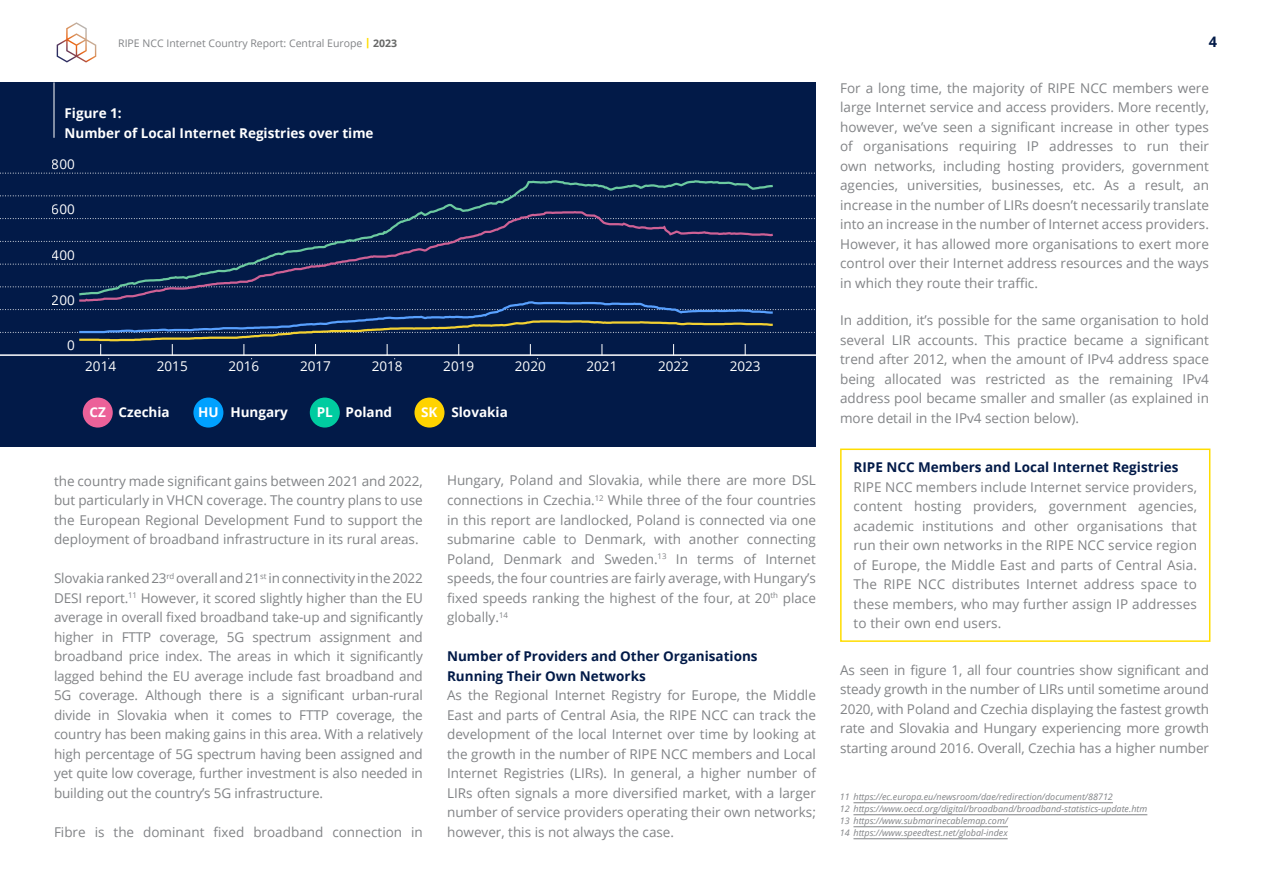
<style>
.page{position:relative;width:1263px;height:893px;background:#fff}
.page>*{position:absolute;margin:0;border:0;box-sizing:border-box;transform-origin:0 0}
.t1{font:700 14.55px "Open Sans";color:#021a48}
.t2{font:13.5px/19.5px "Open Sans";color:#818386;text-align:justify}
.t3{font:700 13.5px/19.5px "Open Sans";color:#021a48}
.t4{font:700 13.5px/19.5px "Open Sans";color:#fff}
.t5{font:13.5px "Open Sans";color:#fff}
.t6{font:10.5px "Open Sans";color:#818386}
.t7{font:italic 9px/12px "Open Sans";color:#818386}
.s1{font-weight:800;color:#fd0}
.s2{font-weight:700;color:#676867}
</style>
<div class="page">
<svg style="left:57px;top:22px;width:39px;height:41px"></svg>
<div style="left:840px;top:448px;width:370px;height:194px;border:2px solid #fd0"></div>
<div style="left:0;top:82px;width:816px;height:364px;background:#021a48"></div>
<hr style="left:54px;top:82px;width:1px;height:56px;background:#fff">
<svg style="left:0;top:286px;width:815px;height:1px"></svg>
<svg style="left:0;top:264px;width:815px;height:1px"></svg>
<svg style="left:0;top:218px;width:815px;height:1px"></svg>
<svg style="left:0;top:195px;width:815px;height:1px"></svg>
<svg style="left:0;top:241px;width:815px;height:1px"></svg>
<svg style="left:0;top:173px;width:815px;height:1px"></svg>
<div style="left:310px;top:398px;width:30px;height:30px;background:#00cca0;border-radius:50%"></div>
<div style="left:83px;top:398px;width:30px;height:30px;background:#ec6199;border-radius:50%"></div>
<div style="left:193px;top:398px;width:30px;height:30px;background:#00a1ff;border-radius:50%"></div>
<div style="left:414px;top:398px;width:30px;height:30px;background:#ffd300;border-radius:50%"></div>
<svg style="left:77px;top:180px;width:698px;height:30px"></svg>
<svg style="left:77px;top:210px;width:699px;height:90px"></svg>
<hr style="left:79px;top:173px;width:1px;height:181px;background:#fff">
<svg style="left:0;top:300px;width:816px;height:59px"></svg>
<hr style="left:853px;top:802px;width:260px;height:1px;background:#818386">
<hr style="left:853px;top:814px;width:294px;height:1px;background:#818386">
<hr style="left:853px;top:826px;width:155px;height:1px;background:#818386">
<hr style="left:853px;top:838px;width:155px;height:1px;background:#818386">
<p class="t6" style="left:118px;top:36px;width:280px">RIPE NCC Internet Country Report: Central Europe <span class="s1">|</span> <span class="s2">2023</span></p>
<p class="t1" style="left:1209px;top:32px;width:10px">4</p>
<p class="t4" style="left:64px;top:103px;width:311px">Figure 1:<br>Number of Local Internet Registries over time</p>
<p class="t5" style="left:52px;top:155px;width:25px">800</p>
<p class="t5" style="left:52px;top:200px;width:25px">600</p>
<p class="t5" style="left:52px;top:245px;width:25px">400</p>
<p class="t5" style="left:52px;top:291px;width:25px">200</p>
<p class="t5" style="left:67px;top:336px;width:9px">0</p>
<p class="t5" style="left:85px;top:357px;width:32px">2014</p>
<p class="t5" style="left:157px;top:357px;width:32px">2015</p>
<p class="t5" style="left:228px;top:357px;width:32px">2016</p>
<p class="t5" style="left:300px;top:357px;width:32px">2017</p>
<p class="t5" style="left:372px;top:357px;width:32px">2018</p>
<p class="t5" style="left:443px;top:357px;width:32px">2019</p>
<p class="t5" style="left:515px;top:357px;width:32px">2020</p>
<p class="t5" style="left:586px;top:357px;width:32px">2021</p>
<p class="t5" style="left:658px;top:357px;width:32px">2022</p>
<p class="t5" style="left:730px;top:357px;width:32px">2023</p>
<p class="t4" style="left:90px;top:402px;width:82px">CZ Czechia</p>
<p class="t4" style="left:198px;top:402px;width:91px">HU Hungary</p>
<p class="t4" style="left:317px;top:402px;width:77px">PL Poland</p>
<p class="t4" style="left:421px;top:402px;width:88px">SK Slovakia</p>
<p class="t2" style="left:54px;top:471px;width:370px">the country made significant gains between 2021 and 2022, but particularly in VHCN coverage. The country plans to use the European Regional Development Fund to support the deployment of broadband infrastructure in its rural areas.</p>
<p class="t2" style="left:54px;top:568px;width:370px">Slovakia ranked 23<sup>rd</sup> overall and 21<sup>st</sup> in connectivity in the 2022<br>DESI report.<sup>11</sup> However, it scored slightly higher than the EU average in overall fixed broadband take-up and significantly higher in FTTP coverage, 5G spectrum assignment and broadband price index. The areas in which it significantly lagged behind the EU average include fast broadband and 5G coverage. Although there is a significant urban-rural divide in Slovakia when it comes to FTTP coverage, the country has been making gains in this area. With a relatively high percentage of 5G spectrum having been assigned and yet quite low coverage, further investment is also needed in building out the country’s 5G infrastructure.</p>
<p class="t2" style="left:54px;top:821px;width:370px">Fibre is the dominant fixed broadband connection in</p>
<p class="t2" style="left:447px;top:470px;width:370px">Hungary, Poland and Slovakia, while there are more DSL connections in Czechia.<sup>12</sup> While three of the four countries in this report are landlocked, Poland is connected via one submarine cable to Denmark, with another connecting Poland, Denmark and Sweden.<sup>13</sup> In terms of Internet speeds, the four countries are fairly average, with Hungary’s fixed speeds ranking the highest of the four, at 20<sup>th</sup> place globally.<sup>14</sup></p>
<p class="t3" style="left:447px;top:646px;width:312px">Number of Providers and Other Organisations<br>Running Their Own Networks</p>
<p class="t2" style="left:447px;top:685px;width:370px">As the Regional Internet Registry for Europe, the Middle East and parts of Central Asia, the RIPE NCC can track the development of the local Internet over time by looking at the growth in the number of RIPE NCC members and Local Internet Registries (LIRs). In general, a higher number of LIRs often signals a more diversified market, with a larger number of service providers operating their own networks; however, this is not always the case.</p>
<p class="t2" style="left:840px;top:78px;width:370px">For a long time, the majority of RIPE NCC members were large Internet service and access providers. More recently, however, we’ve seen a significant increase in other types of organisations requiring IP addresses to run their own networks, including hosting providers, government agencies, universities, businesses, etc. As a result, an increase in the number of LIRs doesn’t necessarily translate into an increase in the number of Internet access providers.<br>However, it has allowed more organisations to exert more control over their Internet address resources and the ways in which they route their traffic.</p>
<p class="t2" style="left:840px;top:310px;width:370px">In addition, it’s possible for the same organisation to hold several LIR accounts. This practice became a significant trend after 2012, when the amount of IPv4 address space being allocated was restricted as the remaining IPv4 address pool became smaller and smaller (as explained in more detail in the IPv4 section below).</p>
<p class="t3" style="left:853px;top:457px;width:326px">RIPE NCC Members and Local Internet Registries</p>
<p class="t2" style="left:853px;top:477px;width:345px">RIPE NCC members include Internet service providers, content hosting providers, government agencies, academic institutions and other organisations that run their own networks in the RIPE NCC service region of Europe, the Middle East and parts of Central Asia.<br>The RIPE NCC distributes Internet address space to these members, who may further assign IP addresses to their own end users.</p>
<p class="t2" style="left:840px;top:660px;width:370px">As seen in figure 1, all four countries show significant and steady growth in the number of LIRs until sometime around 2020, with Poland and Czechia displaying the fastest growth rate and Slovakia and Hungary experiencing more growth starting around 2016. Overall, Czechia has a higher number</p>
<p class="t7" style="left:840px;top:791px;width:309px">11 https://ec.europa.eu/newsroom/dae/redirection/document/88712<br>12 https://www.oecd.org/digital/broadband/broadband-statistics-update.htm 13 https://www.submarinecablemap.com/<br>14 https://www.speedtest.net/global-index</p>
</div>
